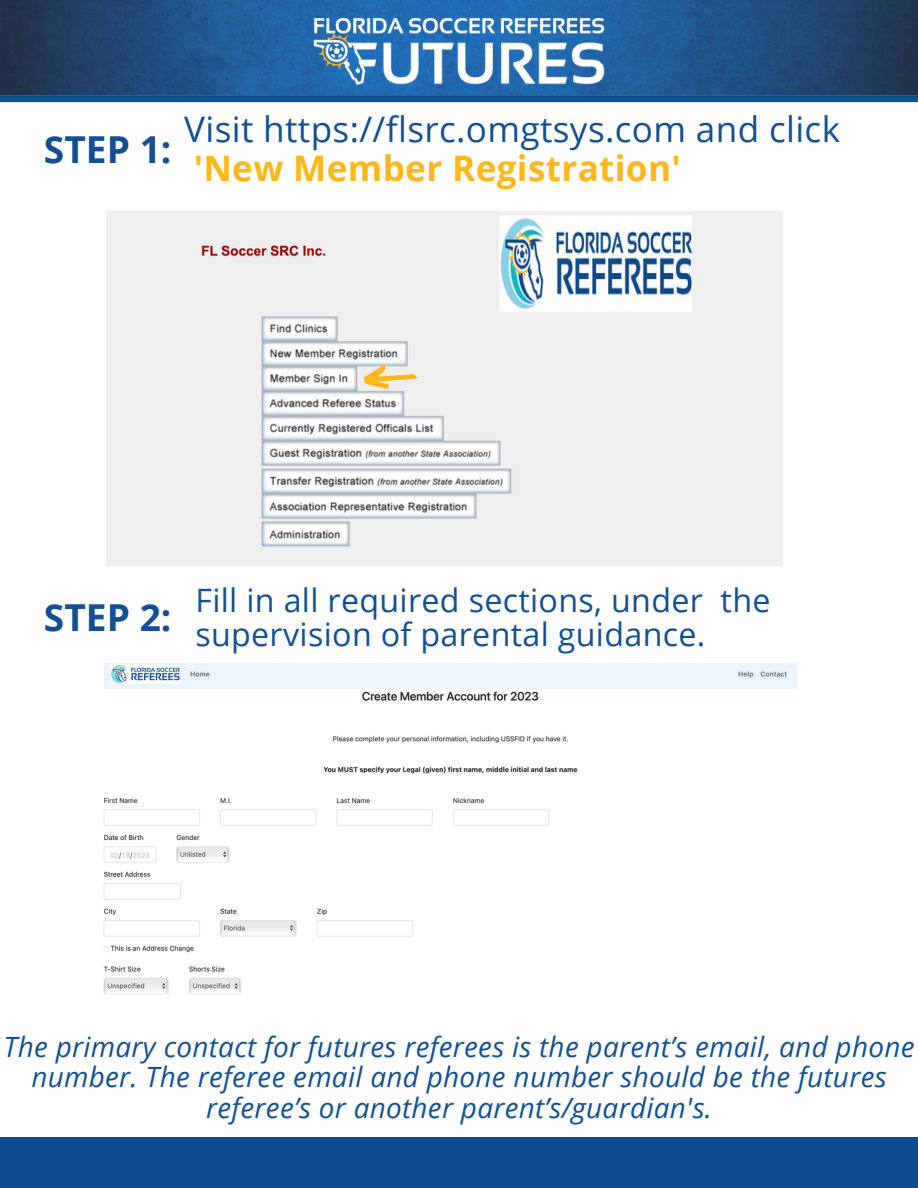
<style>
.page{position:relative;width:918px;height:1188px;background:#fff}
.page>*{position:absolute;margin:0;border:0;box-sizing:border-box;transform-origin:0 0}
.t1{font:700 37.2px "Open Sans";color:#144f93}
.t2{font:35.1px/38.2px "Open Sans";letter-spacing:.01em;color:#144f93}
.t3{font:32.25px/34.8px "Open Sans";letter-spacing:.01em;color:#144f93}
.t4{font:italic 27.9px/30.3px "Open Sans";letter-spacing:.01em;color:#144f93;text-align:center}
.s1{font-weight:700;color:#ffb71b}
</style>
<div class="page">
<img style="left:0;top:0;width:918px;height:95px">
<div style="left:0;top:95px;width:918px;height:7px;background:#144f93"></div>
<div style="left:0;top:1138px;width:918px;height:50px;background:#0c4d92"></div>
<img style="left:287px;top:0;width:345px;height:103px">
<img style="left:106px;top:211px;width:677px;height:355px">
<img style="left:103px;top:664px;width:694px;height:331px">
<svg style="left:364px;top:364px;width:53px;height:25px"></svg>
<p class="t1" style="left:44px;top:123px;width:129px">STEP 1:</p>
<p class="t2" style="left:184px;top:110px;width:657px">Visit https://flsrc.omgtsys.com and click <span class="s1">'New Member Registration'</span></p>
<p class="t1" style="left:44px;top:591px;width:129px">STEP 2:</p>
<p class="t3" style="left:195px;top:582px;width:577px">Fill in all required sections, under the supervision of parental guidance.</p>
<p class="t4" style="left:4px;top:1031px;width:913px">The primary contact for futures referees is the parent’s email, and phone number. The referee email and phone number should be the futures referee’s or another parent’s/guardian's.</p>
</div>
